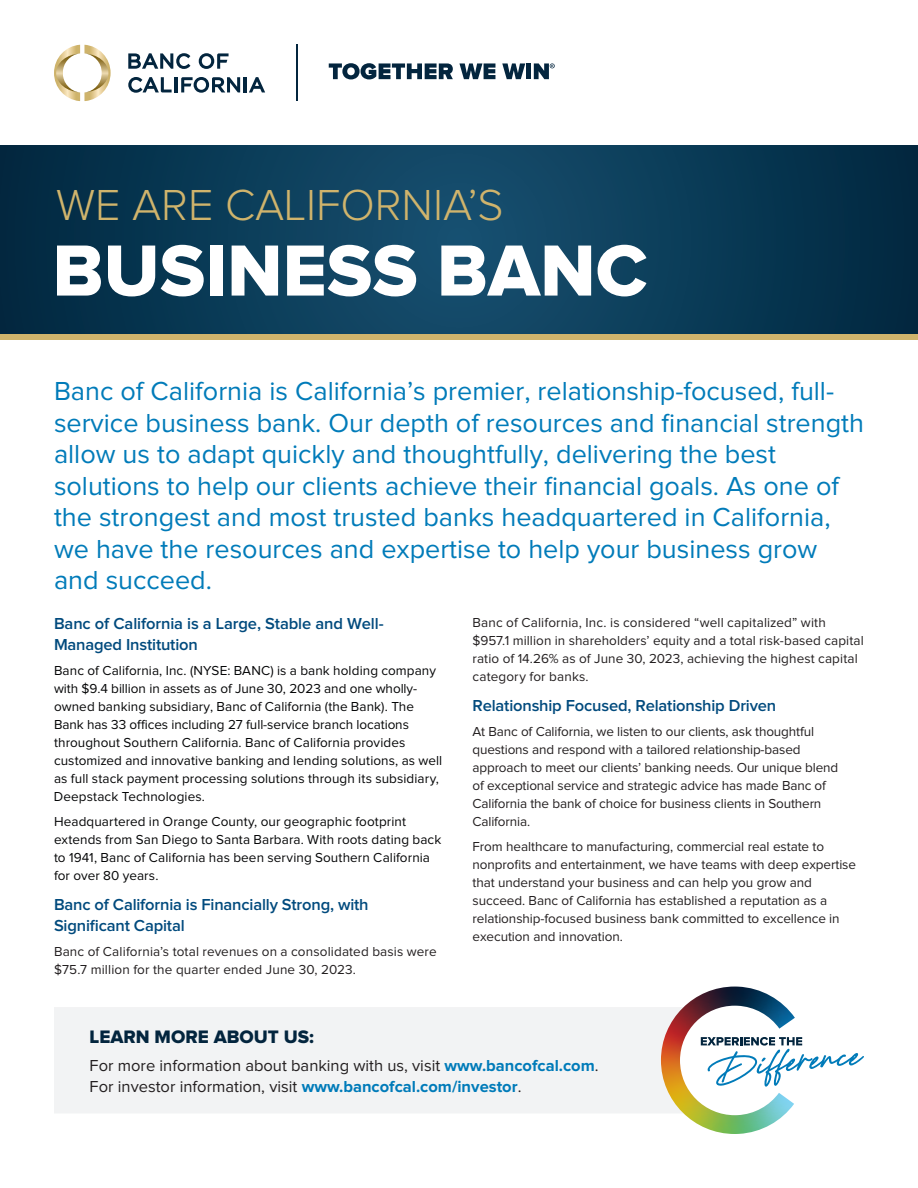
<style>
.page{position:relative;width:918px;height:1188px;background:#fff}
.page>*{position:absolute;margin:0;border:0;box-sizing:border-box;transform-origin:0 0}
.t1{font:75px "Proxima Nova Extrabld";color:#fff}
.t2{font:300 45px "Proxima Nova";color:#d0b46c}
.t3{font:27px/31.5px "Proxima Nova";color:#007bb9}
.t4{font:18.75px "Proxima Nova Extrabld";color:#03253e}
.t5{font:600 16.5px/21px "Proxima Nova";letter-spacing:-.01em;color:#014a7d}
.t6{font:16.5px/21px "Proxima Nova";color:#231f20}
.t7{font:13.5px/18px "Proxima Nova";letter-spacing:-.005em;color:#231f20}
.t8{font:13.5px/18px "Proxima Nova";letter-spacing:.005em;color:#050607}
.s1{font-weight:700;color:#007bb9}
</style>
<div class="page">
<svg style="left:0;top:145px;width:918px;height:189px;background:#0b3b57"></svg>
<svg style="left:54px;top:45px;width:57px;height:56px"></svg>
<hr style="left:175px;top:77px;width:3px;height:15px;background:#03253e">
<hr style="left:244px;top:77px;width:3px;height:15px;background:#03253e">
<svg style="left:249px;top:77px;width:16px;height:15px"></svg>
<svg style="left:181px;top:77px;width:59px;height:16px"></svg>
<svg style="left:128px;top:77px;width:44px;height:16px"></svg>
<svg style="left:199px;top:53px;width:30px;height:16px"></svg>
<svg style="left:128px;top:53px;width:62px;height:16px"></svg>
<svg style="left:329px;top:63px;width:124px;height:16px"></svg>
<svg style="left:459px;top:63px;width:36px;height:16px"></svg>
<svg style="left:502px;top:63px;width:23px;height:16px"></svg>
<div style="left:526px;top:63px;width:5px;height:16px;background:#03253e"></div>
<hr style="left:296px;top:45px;width:2px;height:56px;background:#03253e">
<svg style="left:534px;top:63px;width:21px;height:16px"></svg>
<div style="left:0;top:334px;width:918px;height:6px;background:#d0b46c"></div>
<div style="left:54px;top:1007px;width:607px;height:106px;background:#f2f3f4"></div>
<svg style="left:661px;top:987px;width:203px;height:147px"></svg>
<h1 class="t2" style="left:56px;top:184px;width:449px">WE ARE CALIFORNIA’S</h1>
<h1 class="t1" style="left:52px;top:236px;width:597px">BUSINESS BANC</h1>
<p class="t3" style="left:54px;top:377px;width:812px">Banc of California is California’s premier, relationship-focused, full&shy;service business bank. Our depth of resources and financial strength allow us to adapt quickly and thoughtfully, delivering the best solutions to help our clients achieve their financial goals. As one of the strongest and most trusted banks headquartered in California, we have the resources and expertise to help your business grow and succeed.</p>
<p class="t5" style="left:54px;top:614px;width:331px">Banc of California is a Large, Stable and Well-<br>Managed Institution</p>
<p class="t8" style="left:54px;top:662px;width:390px">Banc of California, Inc. (NYSE: BANC) is a bank holding company with $9.4 billion in assets as of June 30, 2023 and one wholly&shy;owned banking subsidiary, Banc of California (the Bank). The Bank has 33 offices including 27 full-service branch locations throughout Southern California. Banc of California provides customized and innovative banking and lending solutions, as well as full stack payment processing solutions through its subsidiary, Deepstack Technologies.</p>
<p class="t8" style="left:54px;top:813px;width:389px">Headquartered in Orange County, our geographic footprint extends from San Diego to Santa Barbara. With roots dating back to 1941, Banc of California has been serving Southern California for over 80 years.</p>
<p class="t5" style="left:54px;top:895px;width:316px">Banc of California is Financially Strong, with<br>Significant Capital</p>
<p class="t7" style="left:54px;top:943px;width:384px">Banc of California’s total revenues on a consolidated basis were $75.7 million for the quarter ended June 30, 2023.</p>
<p class="t7" style="left:472px;top:614px;width:393px">Banc of California, Inc. is considered “well capitalized” with $957.1 million in shareholders’ equity and a total risk-based capital ratio of 14.26% as of June 30, 2023, achieving the highest capital category for banks.</p>
<h2 class="t5" style="left:472px;top:696px;width:305px">Relationship Focused, Relationship Driven</h2>
<p class="t7" style="left:472px;top:723px;width:367px">At Banc of California, we listen to our clients, ask thoughtful questions and respond with a tailored relationship-based approach to meet our clients’ banking needs. Our unique blend of exceptional service and strategic advice has made Banc of California the bank of choice for business clients in Southern California.</p>
<p class="t7" style="left:472px;top:838px;width:385px">From healthcare to manufacturing, commercial real estate to nonprofits and entertainment, we have teams with deep expertise that understand your business and can help you grow and succeed. Banc of California has established a reputation as a relationship-focused business bank committed to excellence in execution and innovation.</p>
<p class="t4" style="left:90px;top:1028px;width:226px">LEARN MORE ABOUT US:</p>
<p class="t6" style="left:90px;top:1056px;width:511px">For more information about banking with us, visit <span class="s1">www.bancofcal.com</span>.<br>For investor information, visit <span class="s1">www.bancofcal.com/investor</span>.</p>
</div>
